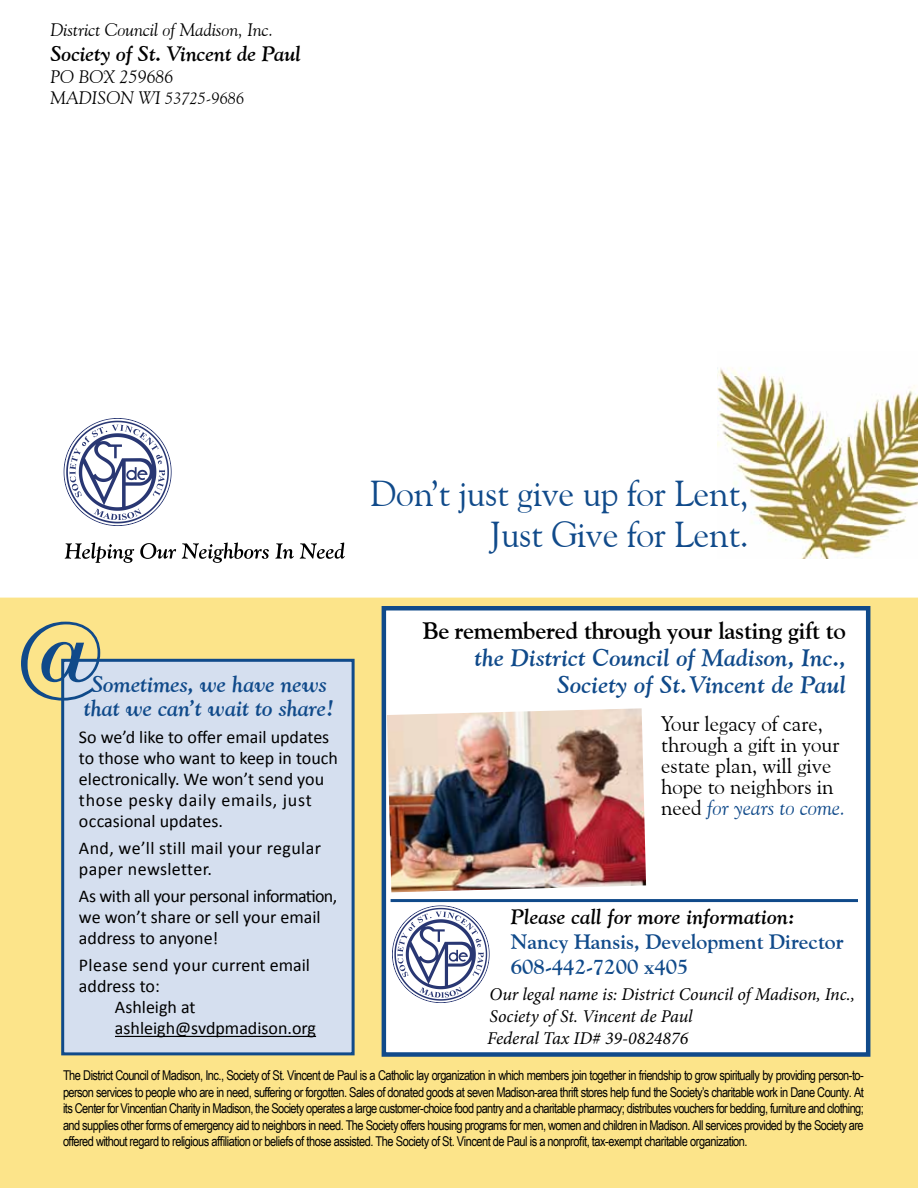
<style>
.page{position:relative;width:918px;height:1188px;background:#fff}
.page>*{position:absolute;margin:0;border:0;box-sizing:border-box;transform-origin:0 0}
.t1{font:700 93px "Goudy Old Style BT";color:#104a8a}
.t2{font:36px/40.5px "Goudy Old Style BT";letter-spacing:-.01em;color:#104a8a;text-align:right}
.t3{font:italic 700 24px/27px "Goudy Old Style BT";letter-spacing:.01em;color:#104a8a;text-align:right}
.t4{font:700 24px "Goudy Old Style BT";letter-spacing:-.01em;color:#000}
.t5{font:italic 700 22.5px/24px "Goudy Old Style BT";color:#104a8a;text-align:center}
.t6{font:21px/21px "Goudy Old Style BT";color:#000}
.t7{font:italic 700 21px "Goudy Old Style BT";letter-spacing:.01em;color:#000}
.t8{font:700 21px/25.2px "Goudy Old Style BT";color:#104a8a}
.t9{font:18px/21px "Calibri";color:#000}
.t10{font:italic 18px/21.6px "Minion Pro";letter-spacing:-.005em;color:#000}
.t11{font:18px/21px "Calibri";letter-spacing:.02em;color:#000}
.t12{font:italic 18px "Goudy Old Style BT";color:#000}
.t13{font:italic 16.5px "Goudy Old Style BT";color:#000}
.t14{font:13.5px/16.5px "Arial Narrow";letter-spacing:-.035em;color:#000;text-align:justify}
.s1{font-size:18px}
.s2{font-style:italic;color:#104a8a}
</style>
<div class="page">
<div style="left:0;top:598px;width:918px;height:590px;background:#fce48a"></div>
<svg style="left:65px;top:542px;width:69px;height:21px"></svg>
<svg style="left:140px;top:543px;width:36px;height:16px"></svg>
<svg style="left:182px;top:542px;width:87px;height:21px"></svg>
<svg style="left:275px;top:543px;width:19px;height:16px"></svg>
<svg style="left:300px;top:542px;width:45px;height:17px"></svg>
<svg style="left:64px;top:418px;width:108px;height:108px"></svg>
<div style="left:382px;top:606px;width:488px;height:451px;background:#fff;border:4px solid #104a8a"></div>
<hr style="left:391px;top:899px;width:467px;height:3px;background:#104a8a">
<svg style="left:392px;top:905px;width:98px;height:98px"></svg>
<img style="left:387px;top:708px;width:259px;height:184px">
<img style="left:718px;top:367px;width:200px;height:192px">
<div style="left:61px;top:659px;width:294px;height:396px;background:#d5dfef;border:3px solid #104a8a"></div>
<hr style="left:115px;top:1036px;width:201px;height:1px;background:#000">
<h3 class="t12" style="left:50px;top:19px;width:224px">District Council of Madison, Inc.</h3>
<h3 class="t7" style="left:50px;top:41px;width:252px">Society of St. Vincent de Paul</h3>
<h3 class="t12" style="left:50px;top:65px;width:125px">PO BOX 259686</h3>
<p class="t13" style="left:50px;top:88px;width:195px"><span class="s1">MADISON WI</span> 53725-9686</p>
<h1 class="t1" style="left:15px;top:598px;width:93px">@</h1>
<h3 class="t5" style="left:84px;top:672px;width:252px">Sometimes, we have news that we can’t wait to share!</h3>
<h3 class="t9" style="left:79px;top:727px;width:260px">So we’d like to offer email updates to those who want to keep in touch electronically. We won’t send you those pesky daily emails, just occasional updates.</h3>
<h3 class="t11" style="left:79px;top:838px;width:244px">And, we’ll still mail your regular paper newsletter.</h3>
<h3 class="t9" style="left:79px;top:886px;width:260px">As with all your personal information, we won’t share or sell your email address to anyone!</h3>
<h3 class="t9" style="left:79px;top:955px;width:232px">Please send your current email</h3>
<h3 class="t9" style="left:79px;top:976px;width:82px">address to:</h3>
<h3 class="t9" style="left:115px;top:997px;width:82px">Ashleigh at</h3>
<h3 class="t9" style="left:115px;top:1018px;width:203px">ashleigh@svdpmadison.org</h3>
<h2 class="t2" style="left:370px;top:473px;width:380px">Don’t just give up for Lent,<br>Just Give for Lent.</h2>
<h3 class="t4" style="left:423px;top:616px;width:424px">Be remembered through your lasting gift to</h3>
<h3 class="t3" style="left:474px;top:644px;width:373px">the District Council of Madison, Inc.,<br>Society of St. Vincent de Paul</h3>
<h3 class="t6" style="left:661px;top:713px;width:186px">Your legacy of care, through a gift in your estate plan, will give hope to neighbors in need <span class="s2">for years to come.</span></h3>
<h3 class="t7" style="left:511px;top:904px;width:285px">Please call for more information:</h3>
<h3 class="t8" style="left:511px;top:929px;width:334px">Nancy Hansis, Development Director<br>608-442-7200 x405</h3>
<h3 class="t10" style="left:487px;top:984px;width:369px">Our legal name is: District Council of Madison, Inc.,<br>Society of St. Vincent de Paul<br>Federal Tax ID# 39-0824876</h3>
<p class="t14" style="left:63px;top:1067px;width:803px">The District Council of Madison, Inc., Society of St. Vincent de Paul is a Catholic lay organization in which members join together in friendship to grow spiritually by providing person-to&shy;person services to people who are in need, suffering or forgotten. Sales of donated goods at seven Madison-area thrift stores help fund the Society’s charitable work in Dane County. At its Center for Vincentian Charity in Madison, the Society operates a large customer-choice food pantry and a charitable pharmacy; distributes vouchers for bedding, furniture and clothing; and supplies other forms of emergency aid to neighbors in need. The Society offers housing programs for men, women and children in Madison. All services provided by the Society are offered without regard to religious affiliation or beliefs of those assisted. The Society of St. Vincent de Paul is a nonprofit, tax-exempt charitable organization.</p>
</div>
